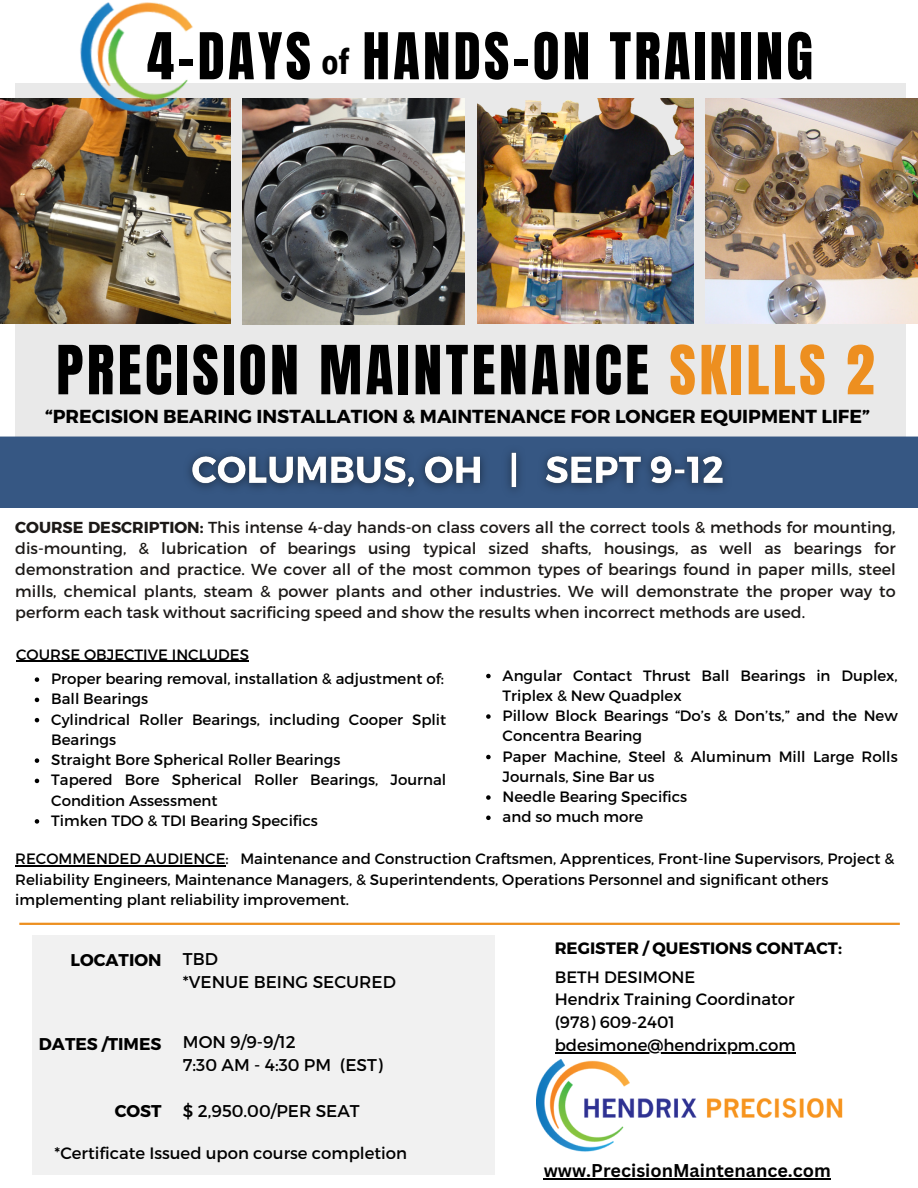
<style>
.page{position:relative;width:918px;height:1188px;background:#fff}
.page>*{position:absolute;margin:0;border:0;box-sizing:border-box;transform-origin:0 0}
.t1{font:57.6px "Anton";letter-spacing:.06em;color:#000}
.t2{font:54.75px "Anton";letter-spacing:.06em;color:#000}
.t3{font:700 34.5px "Roboto Condensed";color:#000}
.t4{font:700 18.75px "Montserrat";color:#000}
.t5{font:700 18px "Canva Sans";color:#000}
.t6{font:16.95px/23px "Montserrat";color:#000}
.t7{font:700 16.95px "Montserrat";color:#000}
.t8{font:16.5px "Montserrat";color:#000}
.t9{font:700 16.5px "Montserrat";color:#000}
.t10{font:15.9px/21.3px "Montserrat";color:#1c1917;text-align:justify}
.t11{font:15px/20.2px "Montserrat";color:#000}
.s1{color:#ed8f20}
.s2{font-weight:700}
</style>
<div class="page">
<div style="left:15px;top:83px;width:890px;height:354px;background:#e9e9e9"></div>
<div style="left:0;top:437px;width:918px;height:71px;background:#365783"></div>
<img style="left:477px;top:98px;width:217px;height:226px">
<img style="left:242px;top:99px;width:222px;height:225px">
<img style="left:0;top:98px;width:231px;height:226px">
<img style="left:705px;top:98px;width:213px;height:226px">
<div style="left:32px;top:935px;width:462px;height:240px;background:#f1f1f1"></div>
<hr style="left:19px;top:923px;width:881px;height:2px;background:#ed8f20">
<img style="left:77px;top:2px;width:131px;height:121px">
<img style="left:537px;top:1060px;width:306px;height:92px">
<svg style="left:35px;top:677px;width:4px;height:5px"></svg>
<svg style="left:35px;top:698px;width:4px;height:4px"></svg>
<svg style="left:35px;top:718px;width:4px;height:4px"></svg>
<svg style="left:35px;top:758px;width:4px;height:5px"></svg>
<svg style="left:35px;top:779px;width:4px;height:4px"></svg>
<svg style="left:35px;top:819px;width:4px;height:5px"></svg>
<svg style="left:486px;top:674px;width:5px;height:4px"></svg>
<svg style="left:486px;top:714px;width:5px;height:5px"></svg>
<svg style="left:486px;top:755px;width:5px;height:4px"></svg>
<svg style="left:486px;top:795px;width:5px;height:5px"></svg>
<svg style="left:486px;top:816px;width:5px;height:4px"></svg>
<img style="left:177px;top:440px;width:561px;height:63px">
<hr style="left:555px;top:1052px;width:241px;height:2px;background:#000">
<hr style="left:544px;top:1178px;width:287px;height:2px;background:#000">
<hr style="left:15px;top:865px;width:211px;height:2px;background:#000">
<hr style="left:16px;top:661px;width:233px;height:1px;background:#000">
<p class="t2" style="left:147px;top:17px;width:667px">4-DAYS HANDS-ON TRAINING</p>
<h4 class="t3" style="left:321px;top:42px;width:30px">of</h4>
<h1 class="t1" style="left:56px;top:329px;width:820px">PRECISION MAINTENANCE <span class="s1">SKILLS 2</span></h1>
<p class="t4" style="left:45px;top:404px;width:826px">“PRECISION BEARING INSTALLATION &amp; MAINTENANCE FOR LONGER EQUIPMENT LIFE”</p>
<h4 class="t10" style="left:15px;top:515px;width:882px"><span class="s2">COURSE DESCRIPTION:</span> This intense 4-day hands-on class covers all the correct tools &amp; methods for mounting, dis-mounting, &amp; lubrication of bearings using typical sized shafts, housings, as well as bearings for demonstration and practice. We cover all of the most common types of bearings found in paper mills, steel mills, chemical plants, steam &amp; power plants and other industries. We will demonstrate the proper way to perform each task without sacrificing speed and show the results when incorrect methods are used.</h4>
<h6 class="t11" style="left:16px;top:643px;width:234px">COURSE OBJECTIVE INCLUDES</h6>
<p class="t11" style="left:51px;top:668px;width:394px">Proper bearing removal, installation &amp; adjustment of:</p>
<p class="t11" style="left:51px;top:688px;width:99px">Ball Bearings</p>
<p class="t11" style="left:51px;top:708px;width:397px">Cylindrical Roller Bearings, including Cooper Split<br>Bearings</p>
<p class="t11" style="left:51px;top:749px;width:291px">Straight Bore Spherical Roller Bearings</p>
<p class="t11" style="left:51px;top:769px;width:397px">Tapered Bore Spherical Roller Bearings, Journal<br>Condition Assessment</p>
<p class="t11" style="left:51px;top:810px;width:268px">Timken TDO &amp; TDI Bearing Specifics</p>
<p class="t11" style="left:503px;top:664px;width:397px">Angular Contact Thrust Ball Bearings in Duplex,<br>Triplex &amp; New Quadplex</p>
<p class="t11" style="left:503px;top:705px;width:397px">Pillow Block Bearings “Do’s &amp; Don’ts,” and the New<br>Concentra Bearing</p>
<p class="t11" style="left:503px;top:745px;width:397px">Paper Machine, Steel &amp; Aluminum Mill Large Rolls<br>Journals, Sine Bar us</p>
<p class="t11" style="left:503px;top:786px;width:186px">Needle Bearing Specifics</p>
<p class="t11" style="left:503px;top:806px;width:142px">and so much more</p>
<p class="t11" style="left:15px;top:848px;width:881px">RECOMMENDED AUDIENCE: Maintenance and Construction Craftsmen, Apprentices, Front-line Supervisors, Project &amp;<br>Reliability Engineers, Maintenance Managers, &amp; Superintendents, Operations Personnel and significant others implementing plant reliability improvement.</p>
<p class="t7" style="left:71px;top:949px;width:92px">LOCATION</p>
<p class="t7" style="left:39px;top:1033px;width:124px">DATES /TIMES</p>
<p class="t7" style="left:115px;top:1100px;width:48px">COST</p>
<p class="t6" style="left:183px;top:947px;width:214px">TBD<br>*VENUE BEING SECURED</p>
<p class="t6" style="left:183px;top:1030px;width:201px">MON 9/9-9/12<br>7:30 AM - 4:30 PM (EST)</p>
<p class="t6" style="left:183px;top:1099px;width:178px">$ 2,950.00/PER SEAT</p>
<h4 class="t8" style="left:55px;top:1143px;width:354px">*Certificate Issued upon course completion</h4>
<p class="t9" style="left:555px;top:937px;width:289px">REGISTER / QUESTIONS CONTACT:</p>
<p class="t8" style="left:555px;top:966px;width:142px">BETH DESIMONE</p>
<h5 class="t8" style="left:555px;top:989px;width:241px">Hendrix Training Coordinator</h5>
<h5 class="t8" style="left:555px;top:1012px;width:122px">(978) 609-2401</h5>
<h5 class="t8" style="left:555px;top:1035px;width:242px">bdesimone@hendrixpm.com</h5>
<h4 class="t5" style="left:544px;top:1158px;width:289px">www.PrecisionMaintenance.com</h4>
</div>
